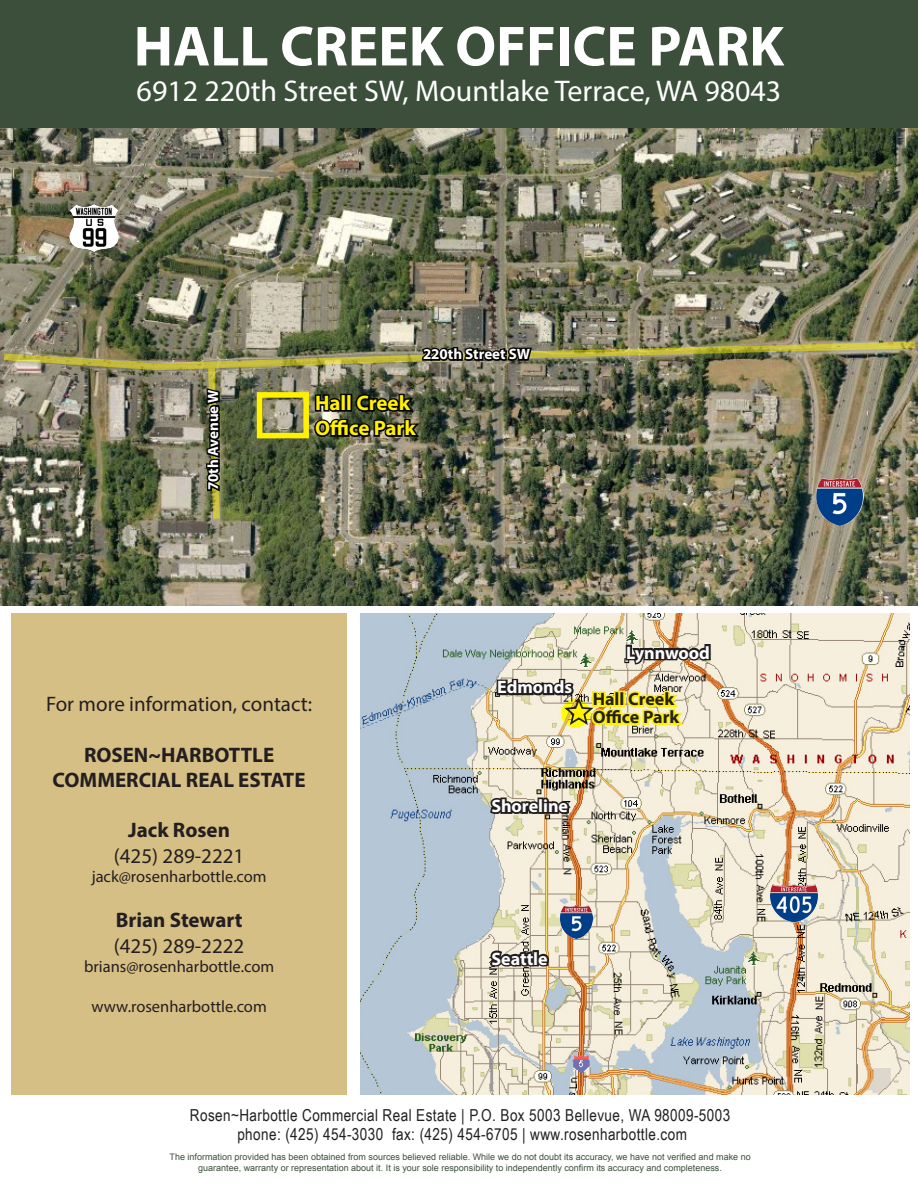
<style>
.page{position:relative;width:918px;height:1188px;background:#fff}
.page>*{position:absolute;margin:0;border:0;box-sizing:border-box;transform-origin:0 0}
.t1{font:700 57px "Myriad Pro";color:#fff}
.t2{font:30px "Myriad Pro";color:#fff}
.t3{font:700 21px "Myriad Pro";color:#231f20}
.t4{font:21px "Myriad Pro";color:#231f20}
.t5{font:700 21px "Myriad Pro";color:#fff101}
.t6{font:700 18px "Myriad Pro";color:#fff}
.t7{font:700 18px "Myriad Pro";color:#231f20}
.t8{font:16.5px/19.8px "Arial Narrow";letter-spacing:.025em;color:#231f20;text-align:center}
.t9{font:16.5px "Myriad Pro";color:#231f20}
.t10{font:700 15px "Myriad Pro";color:#fff}
.t11{font:9px/10.8px "Arial";color:#3c4f3b;text-align:center}
</style>
<div class="page">
<div style="left:0;top:0;width:918px;height:128px;background:#3c4f3b"></div>
<img style="left:1px;top:128px;width:916px;height:477px">
<div style="left:11px;top:613px;width:336px;height:482px;background:#d6bf85"></div>
<img style="left:69px;top:204px;width:50px;height:48px">
<img style="left:815px;top:521px;width:49px;height:5px">
<img style="left:2px;top:294px;width:915px;height:227px">
<img style="left:360px;top:614px;width:550px;height:481px">
<img style="left:770px;top:884px;width:48px;height:39px">
<img style="left:487px;top:584px;width:226px;height:385px">
<h1 class="t1" style="left:134px;top:9px;width:652px">HALL CREEK OFFICE PARK</h1>
<h2 class="t2" style="left:137px;top:73px;width:646px">6912 220th Street SW, Mountlake Terrace, WA 98043</h2>
<p class="t10" style="left:203px;top:490px;width:102px;rotate:-90deg">70th Avenue W</p>
<p class="t10" style="left:423px;top:344px;width:109px">220th Street SW</p>
<p class="t5" style="left:315px;top:389px;width:97px">Hall Creek</p>
<p class="t5" style="left:315px;top:415px;width:102px">Office Park</p>
<p class="t4" style="left:46px;top:691px;width:267px">For more information, contact:</p>
<p class="t3" style="left:84px;top:741px;width:192px">ROSEN~HARBOTTLE</p>
<p class="t3" style="left:53px;top:766px;width:254px">COMMERCIAL REAL ESTATE</p>
<p class="t3" style="left:128px;top:817px;width:103px">Jack Rosen</p>
<p class="t4" style="left:114px;top:843px;width:132px">(425) 289-2221</p>
<p class="t9" style="left:92px;top:867px;width:176px">jack@rosenharbottle.com</p>
<p class="t3" style="left:116px;top:907px;width:128px">Brian Stewart</p>
<p class="t4" style="left:114px;top:933px;width:132px">(425) 289-2222</p>
<p class="t9" style="left:84px;top:957px;width:192px">brians@rosenharbottle.com</p>
<p class="t9" style="left:92px;top:996px;width:177px">www.rosenharbottle.com</p>
<p class="t6" style="left:497px;top:676px;width:77px">Edmonds</p>
<p class="t6" style="left:626px;top:641px;width:85px">Lynnwood</p>
<p class="t7" style="left:593px;top:688px;width:83px">Hall Creek</p>
<p class="t7" style="left:593px;top:706px;width:88px">Office Park</p>
<p class="t6" style="left:491px;top:794px;width:78px">Shoreline</p>
<p class="t6" style="left:491px;top:947px;width:58px">Seattle</p>
<h3 class="t8" style="left:190px;top:1104px;width:542px">Rosen~Harbottle Commercial Real Estate | P.O. Box 5003 Bellevue, WA 98009-5003 phone: (425) 454-3030 fax: (425) 454-6705 | www.rosenharbottle.com</h3>
<p class="t11" style="left:170px;top:1152px;width:583px">The information provided has been obtained from sources believed reliable. While we do not doubt its accuracy, we have not verified and make no guarantee, warranty or representation about it. It is your sole responsibility to independently confirm its accuracy and completeness.</p>
</div>
